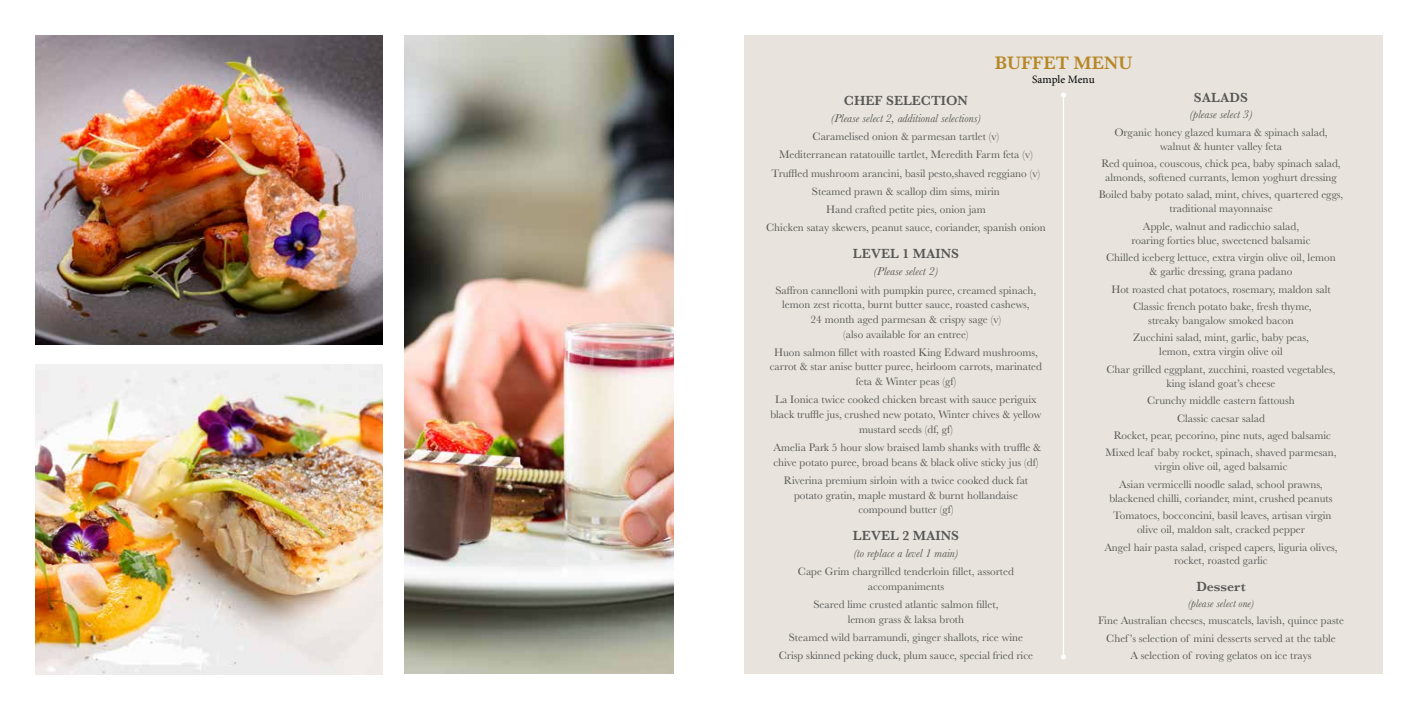
<style>
.page{position:relative;width:1418px;height:709px;background:#fff}
.page>*{position:absolute;margin:0;border:0;box-sizing:border-box;transform-origin:0 0}
.t1{font:600 18.75px "Baskerville";color:#b68727}
.t2{font:600 13.75px "Baskerville";color:#575756}
.t3{font:italic 11.88px "Baskerville";color:#575756}
.t4{font:11.25px/14.6px "Baskerville";color:#575756;text-align:center}
.t5{font:italic 11.25px "Baskerville";color:#575756}
.t6{font:11.25px "Minion Pro";color:#000}
</style>
<div class="page">
<img style="left:404px;top:35px;width:269px;height:638px">
<img style="left:35px;top:35px;width:348px;height:309px">
<img style="left:35px;top:364px;width:348px;height:310px">
<div style="left:744px;top:35px;width:638px;height:638px;background:#e8e3dc"></div>
<hr style="left:1062px;top:95px;width:2px;height:562px;background:#fff">
<svg style="left:1061px;top:92px;width:4px;height:5px"></svg>
<svg style="left:1061px;top:654px;width:4px;height:5px"></svg>
<h1 class="t1" style="left:994px;top:50px;width:139px">BUFFET MENU</h1>
<p class="t6" style="left:1032px;top:72px;width:64px">Sample Menu</p>
<p class="t2" style="left:844px;top:91px;width:125px">CHEF SELECTION</p>
<p class="t3" style="left:830px;top:110px;width:152px">(Please select 2, additional selections)</p>
<p class="t4" style="left:766px;top:128px;width:281px;line-height:18.2px">Caramelised onion &amp; parmesan tartlet (v)<br>Mediterranean ratatouille tartlet, Meredith Farm feta (v)<br>Truffled mushroom arancini, basil pesto,shaved reggiano (v)<br>Steamed prawn &amp; scallop dim sims, mirin<br>Hand crafted petite pies, onion jam<br>Chicken satay skewers, peanut sauce, coriander, spanish onion</p>
<p class="t2" style="left:852px;top:244px;width:108px">LEVEL 1 MAINS</p>
<p class="t3" style="left:873px;top:263px;width:66px">(Please select 2)</p>
<p class="t4" style="left:775px;top:283px;width:262px">Saffron cannelloni with pumpkin puree, creamed spinach, lemon zest ricotta, burnt butter sauce, roasted cashews, 24 month aged parmesan &amp; crispy sage (v)<br>(also available for an entree)</p>
<p class="t4" style="left:769px;top:345px;width:274px">Huon salmon fillet with roasted King Edward mushrooms, carrot &amp; star anise butter puree, heirloom carrots, marinated feta &amp; Winter peas (gf)</p>
<p class="t4" style="left:770px;top:392px;width:272px">La Ionica twice cooked chicken breast with sauce periguix black truffle jus, crushed new potato, Winter chives &amp; yellow mustard seeds (df, gf)</p>
<p class="t4" style="left:773px;top:440px;width:269px;text-align:left">Amelia Park 5 hour slow braised lamb shanks with truffle &amp; chive potato puree, broad beans &amp; black olive sticky jus (df)</p>
<p class="t4" style="left:783px;top:473px;width:246px">Riverina premium sirloin with a twice cooked duck fat potato gratin, maple mustard &amp; burnt hollandaise compound butter (gf)</p>
<p class="t2" style="left:852px;top:526px;width:108px">LEVEL 2 MAINS</p>
<p class="t3" style="left:853px;top:545px;width:107px">(to replace a level 1 main)</p>
<p class="t4" style="left:798px;top:564px;width:217px">Cape Grim chargrilled tenderloin fillet, assorted accompaniments</p>
<p class="t4" style="left:813px;top:597px;width:186px">Seared lime crusted atlantic salmon fillet, lemon grass &amp; laksa broth</p>
<p class="t4" style="left:778px;top:628px;width:256px;line-height:18.2px">Steamed wild barramundi, ginger shallots, rice wine<br>Crisp skinned peking duck, plum sauce, special fried rice</p>
<p class="t2" style="left:1193px;top:88px;width:56px">SALADS</p>
<p class="t3" style="left:1189px;top:106px;width:65px">(please select 3)</p>
<p class="t4" style="left:1114px;top:125px;width:215px;line-height:13.9px">Organic honey glazed kumara &amp; spinach salad, walnut &amp; hunter valley feta</p>
<p class="t4" style="left:1101px;top:157px;width:241px;line-height:13.9px">Red quinoa, couscous, chick pea, baby spinach salad, almonds, softened currants, lemon yoghurt dressing</p>
<p class="t4" style="left:1098px;top:188px;width:246px;line-height:13.9px">Boiled baby potato salad, mint, chives, quartered eggs, traditional mayonnaise</p>
<p class="t4" style="left:1131px;top:219px;width:180px;line-height:13.9px">Apple, walnut and radicchio salad, roaring forties blue, sweetened balsamic</p>
<p class="t4" style="left:1106px;top:251px;width:231px;line-height:13.9px">Chilled iceberg lettuce, extra virgin olive oil, lemon &amp; garlic dressing, grana padano</p>
<p class="t4" style="left:1111px;top:280px;width:221px;line-height:17.5px">Hot roasted chat potatoes, rosemary, maldon salt<br>Classic french potato bake, fresh thyme,</p>
<p class="t4" style="left:1133px;top:312px;width:177px;line-height:17.5px">streaky bangalow smoked bacon<br>Zucchini salad, mint, garlic, baby peas,</p>
<p class="t4" style="left:1106px;top:343px;width:231px;line-height:17.5px">lemon, extra virgin olive oil<br>Char grilled eggplant, zucchini, roasted vegetables,</p>
<p class="t4" style="left:1105px;top:374px;width:233px;line-height:17.5px">king island goat’s cheese<br>Crunchy middle eastern fattoush<br>Classic caesar salad<br>Rocket, pear, pecorino, pine nuts, aged balsamic Mixed leaf baby rocket, spinach, shaved parmesan,</p>
<p class="t4" style="left:1119px;top:458px;width:205px;line-height:17.5px">virgin olive oil, aged balsamic<br>Asian vermicelli noodle salad, school prawns,</p>
<p class="t4" style="left:1109px;top:489px;width:225px;line-height:17.5px">blackened chilli, coriander, mint, crushed peanuts<br>Tomatoes, bocconcini, basil leaves, artisan virgin</p>
<p class="t4" style="left:1104px;top:521px;width:235px;line-height:17.5px">olive oil, maldon salt, cracked pepper<br>Angel hair pasta salad, crisped capers, liguria olives,</p>
<p class="t4" style="left:1174px;top:553px;width:95px">rocket, roasted garlic</p>
<p class="t2" style="left:1196px;top:576px;width:51px">Dessert</p>
<p class="t5" style="left:1187px;top:596px;width:68px">(please select one)</p>
<p class="t4" style="left:1098px;top:612px;width:247px;line-height:17.5px">Fine Australian cheeses, muscatels, lavish, quince paste<br>Chef ’s selection of mini desserts served at the table<br>A selection of roving gelatos on ice trays</p>
</div>
